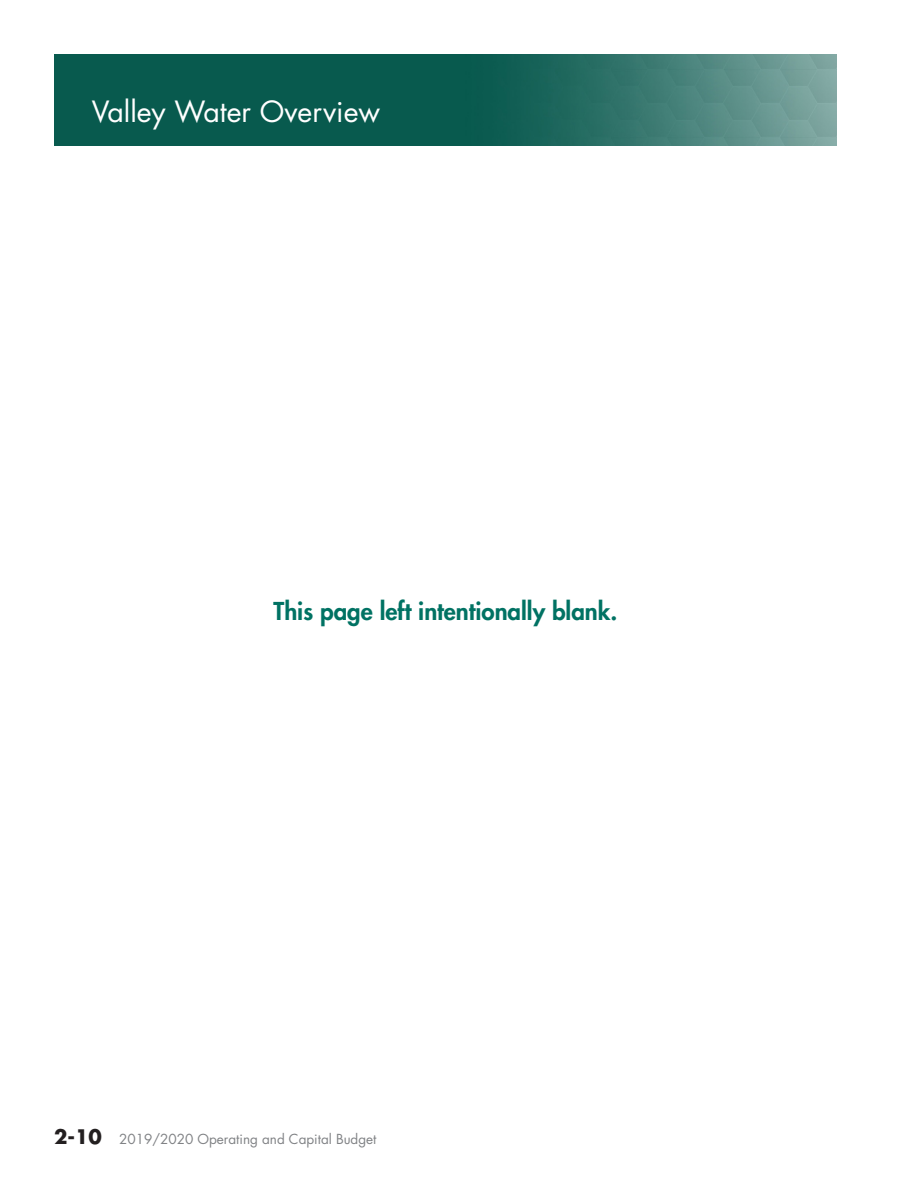
<style>
.page{position:relative;width:918px;height:1188px;background:#fff}
.page>*{position:absolute;margin:0;border:0;box-sizing:border-box;transform-origin:0 0}
.t1{font:28.5px "Futura Std";color:#fff}
.t2{font:800 24px "Futura Std";color:#007263}
.t3{font:700 19.5px "Futura Std";color:#231f20}
.t4{font:13.5px "Futura Std";color:#808285}
</style>
<div class="page">
<img style="left:54px;top:55px;width:783px;height:91px">
<h1 class="t1" style="left:92px;top:93px;width:290px">Valley Water Overview</h1>
<p class="t2" style="left:274px;top:596px;width:345px">This page left intentionally blank.</p>
<h3 class="t3" style="left:54px;top:1124px;width:49px">2-10</h3>
<p class="t4" style="left:119px;top:1131px;width:259px">2019/2020 Operating and Capital Budget</p>
</div>
